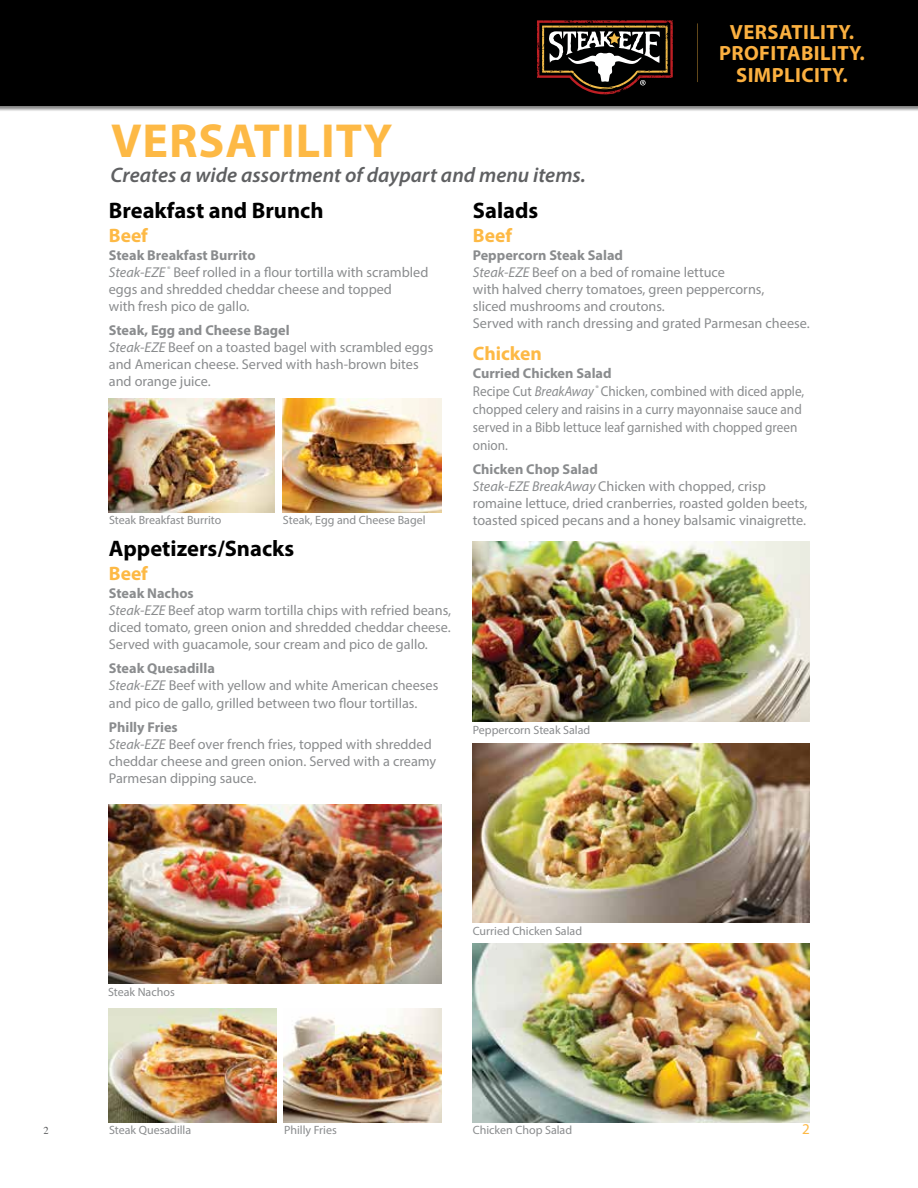
<style>
.page{position:relative;width:918px;height:1188px;background:#fff}
.page>*{position:absolute;margin:0;border:0;box-sizing:border-box;transform-origin:0 0}
.t1{font:700 48px "Myriad Pro";letter-spacing:.02em;color:#fdb945}
.t2{font:700 22.5px "Myriad Pro";color:#000}
.t3{font:italic 600 21px "Myriad Pro";color:#5f6062}
.t4{font:700 20.7px/21.5px "Myriad Pro";letter-spacing:.02em;color:#fbb040;text-align:center}
.t5{font:700 19.5px "Myriad Pro";color:#fdb945}
.t6{font:15px "Myriad Pro";color:#fdb945}
.t7{font:14.25px/17.1px "Myriad Pro";color:#8a8c8e}
.t8{font:14.25px/18px "Myriad Pro";color:#8a8c8e;scale:.93 1}
.t9{font:12px "Myriad Pro";color:#8a8c8e}
.t10{font:10.5px "Times";color:#58595b}
.s1{font-weight:700}
.s2{font-style:italic}
</style>
<div class="page">
<div style="left:0;top:0;width:918px;height:112px;background:#000;opacity:.5"></div>
<div style="left:0;top:0;width:918px;height:106px;background:#000"></div>
<svg style="left:537px;top:20px;width:136px;height:75px"></svg>
<hr style="left:697px;top:23px;width:1px;height:59px;background:#fdb945">
<img style="left:283px;top:1009px;width:159px;height:113px">
<img style="left:283px;top:398px;width:158px;height:114px">
<img style="left:108px;top:804px;width:334px;height:180px">
<img style="left:109px;top:399px;width:166px;height:113px">
<img style="left:473px;top:542px;width:337px;height:180px">
<img style="left:108px;top:1009px;width:168px;height:113px">
<img style="left:473px;top:744px;width:337px;height:179px">
<img style="left:473px;top:943px;width:337px;height:179px">
<h1 class="t1" style="left:111px;top:109px;width:283px">VERSATILITY</h1>
<h3 class="t3" style="left:111px;top:162px;width:477px">Creates a wide assortment of daypart and menu items.</h3>
<h3 class="t4" style="left:719px;top:20px;width:147px">VERSATILITY.<br>PROFITABILITY.<br>SIMPLICITY.</h3>
<h2 class="t2" style="left:109px;top:195px;width:216px">Breakfast and Brunch</h2>
<h3 class="t5" style="left:109px;top:222px;width:41px">Beef</h3>
<p class="t7" style="left:109px;top:246px;width:321px"><span class="s1">Steak Breakfast Burrito<br></span><span class="s2">Steak-EZE</span> <sup>®</sup> Beef rolled in a flour tortilla with scrambled eggs and shredded cheddar cheese and topped<br>with fresh pico de gallo.</p>
<p class="t7" style="left:109px;top:321px;width:326px"><span class="s1">Steak, Egg and Cheese Bagel<br></span><span class="s2">Steak-EZE</span> Beef on a toasted bagel with scrambled eggs and American cheese. Served with hash-brown bites and orange juice.</p>
<p class="t9" style="left:109px;top:513px;width:114px">Steak Breakfast Burrito</p>
<p class="t9" style="left:283px;top:513px;width:144px">Steak, Egg and Cheese Bagel</p>
<h2 class="t2" style="left:109px;top:534px;width:187px">Appetizers/Snacks</h2>
<h3 class="t5" style="left:109px;top:561px;width:41px">Beef</h3>
<p class="t7" style="left:109px;top:585px;width:344px"><span class="s1">Steak Nachos<br></span><span class="s2">Steak-EZE</span> Beef atop warm tortilla chips with refried beans, diced tomato, green onion and shredded cheddar cheese.<br>Served with guacamole, sour cream and pico de gallo.</p>
<p class="t7" style="left:109px;top:660px;width:331px"><span class="s1">Steak Quesadilla<br></span><span class="s2">Steak-EZE</span> Beef with yellow and white American cheeses and pico de gallo, grilled between two flour tortillas.</p>
<p class="t7" style="left:109px;top:718px;width:329px"><span class="s1">Philly Fries<br></span><span class="s2">Steak-EZE</span> Beef over french fries, topped with shredded cheddar cheese and green onion. Served with a creamy Parmesan dipping sauce.</p>
<h2 class="t2" style="left:473px;top:195px;width:67px">Salads</h2>
<h3 class="t5" style="left:473px;top:222px;width:41px">Beef</h3>
<p class="t7" style="left:473px;top:246px;width:338px"><span class="s1">Peppercorn Steak Salad<br></span><span class="s2">Steak-EZE</span> Beef on a bed of romaine lettuce<br>with halved cherry tomatoes, green peppercorns,<br>sliced mushrooms and croutons.<br>Served with ranch dressing and grated Parmesan cheese.</p>
<h3 class="t5" style="left:473px;top:341px;width:71px">Chicken</h3>
<p class="t8" style="left:473px;top:364px;width:358px"><span class="s1">Curried Chicken Salad<br></span>Recipe Cut <span class="s2">BreakAway</span> <sup>®</sup> Chicken, combined with diced apple, chopped celery and raisins in a curry mayonnaise sauce and served in a Bibb lettuce leaf garnished with chopped green onion.</p>
<p class="t7" style="left:473px;top:461px;width:336px"><span class="s1">Chicken Chop Salad<br></span><span class="s2">Steak-EZE BreakAway</span> Chicken with chopped, crisp romaine lettuce, dried cranberries, roasted golden beets, toasted spiced pecans and a honey balsamic vinaigrette.</p>
<p class="t9" style="left:473px;top:722px;width:119px">Peppercorn Steak Salad</p>
<p class="t9" style="left:108px;top:984px;width:68px">Steak Nachos</p>
<p class="t9" style="left:473px;top:923px;width:111px">Curried Chicken Salad</p>
<p class="t10" style="left:43px;top:1121px;width:7px">2</p>
<p class="t6" style="left:802px;top:1120px;width:9px">2</p>
<p class="t9" style="left:109px;top:1123px;width:84px">Steak Quesadilla</p>
<p class="t9" style="left:284px;top:1123px;width:54px">Philly Fries</p>
<p class="t9" style="left:473px;top:1123px;width:101px">Chicken Chop Salad</p>
</div>
